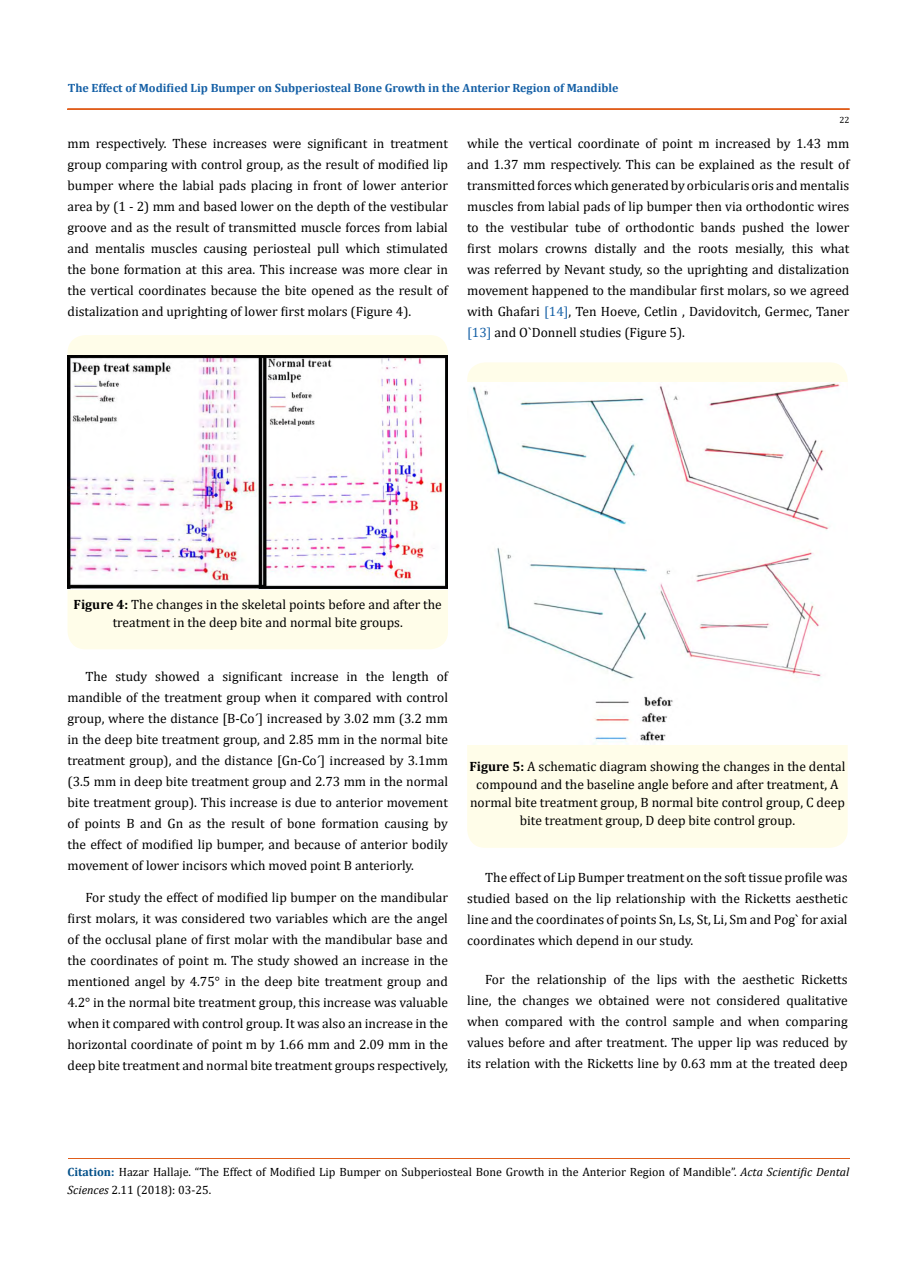
<style>
.page{position:relative;width:917px;height:1262px;background:#fff}
.page>*{position:absolute;margin:0;border:0;box-sizing:border-box;transform-origin:0 0}
.t1{font:13.5px/21px "Cambria";color:#000;text-align:justify}
.t2{font:12px/18px "Cambria";color:#000}
.t3{font:700 12px "Cambria";color:#1560a6}
.t4{font:9px "Cambria";color:#000}
.s1{color:#1560a6}
.s2{font-weight:700}
.s3{font-weight:700;color:#035089}
.s4{font-style:italic}
</style>
<div class="page">
<div style="left:67px;top:109px;width:782px;height:1px;border:1px solid #e05d1a"></div>
<hr style="left:68px;top:1158px;width:781px;height:1px;background:#e05d1a">
<div style="left:67px;top:335px;width:381px;height:314px;background:#fffde9;border-radius:18px"></div>
<img style="left:67px;top:356px;width:381px;height:234px">
<div style="left:467px;top:362px;width:380px;height:486px;background:#fffde9;border-radius:18px"></div>
<img style="left:467px;top:383px;width:380px;height:361px">
<p class="t3" style="left:68px;top:79px;width:552px">The Effect of Modified Lip Bumper on Subperiosteal Bone Growth in the Anterior Region of Mandible</p>
<p class="t4" style="left:839px;top:114px;width:11px">22</p>
<p class="t1" style="left:67px;top:133px;width:382px">mm respectively. These increases were significant in treatment group comparing with control group, as the result of modified lip bumper where the labial pads placing in front of lower anterior area by (1 - 2) mm and based lower on the depth of the vestibular groove and as the result of transmitted muscle forces from labial and mentalis muscles causing periosteal pull which stimulated the bone formation at this area. This increase was more clear in the vertical coordinates because the bite opened as the result of distalization and uprighting of lower first molars (Figure 4).</p>
<p class="t1" style="left:467px;top:133px;width:384px">while the vertical coordinate of point m increased by 1.43 mm and 1.37 mm respectively. This can be explained as the result of transmitted forces which generated by orbicularis oris and mentalis muscles from labial pads of lip bumper then via orthodontic wires to the vestibular tube of orthodontic bands pushed the lower first molars crowns distally and the roots mesially, this what was referred by Nevant study, so the uprighting and distalization movement happened to the mandibular first molars, so we agreed with Ghafari <span class="s1">[14]</span>, Ten Hoeve, Cetlin , Davidovitch, Germec, Taner <span class="s1">[13]</span> and O`Donnell studies (Figure 5).</p>
<p class="t1" style="left:74px;top:595px;width:370px;line-height:18px;text-align:center"><span class="s2">Figure 4:</span> The changes in the skeletal points before and after the treatment in the deep bite and normal bite groups.</p>
<p class="t1" style="left:67px;top:665px;width:382px;text-indent:18px">The study showed a significant increase in the length of mandible of the treatment group when it compared with control group, where the distance [B-Co´] increased by 3.02 mm (3.2 mm in the deep bite treatment group, and 2.85 mm in the normal bite treatment group), and the distance [Gn-Co´] increased by 3.1mm (3.5 mm in deep bite treatment group and 2.73 mm in the normal bite treatment group). This increase is due to anterior movement of points B and Gn as the result of bone formation causing by the effect of modified lip bumper, and because of anterior bodily movement of lower incisors which moved point B anteriorly.</p>
<p class="t1" style="left:67px;top:887px;width:382px;text-indent:18px">For study the effect of modified lip bumper on the mandibular first molars, it was considered two variables which are the angel of the occlusal plane of first molar with the mandibular base and the coordinates of point m. The study showed an increase in the mentioned angel by 4.75° in the deep bite treatment group and 4.2° in the normal bite treatment group, this increase was valuable when it compared with control group. It was also an increase in the horizontal coordinate of point m by 1.66 mm and 2.09 mm in the deep bite treatment and normal bite treatment groups respectively,</p>
<p class="t1" style="left:469px;top:757px;width:377px;line-height:18px;text-align:center"><span class="s2">Figure 5:</span> A schematic diagram showing the changes in the dental compound and the baseline angle before and after treatment, A normal bite treatment group, B normal bite control group, C deep bite treatment group, D deep bite control group.</p>
<p class="t1" style="left:467px;top:867px;width:382px;text-indent:18px">The effect of Lip Bumper treatment on the soft tissue profile was studied based on the lip relationship with the Ricketts aesthetic line and the coordinates of points Sn, Ls, St, Li, Sm and Pog` for axial coordinates which depend in our study.</p>
<p class="t1" style="left:467px;top:969px;width:382px;text-indent:18px">For the relationship of the lips with the aesthetic Ricketts line, the changes we obtained were not considered qualitative when compared with the control sample and when comparing values before and after treatment. The upper lip was reduced by its relation with the Ricketts line by 0.63 mm at the treated deep</p>
<p class="t2" style="left:67px;top:1163px;width:783px"><span class="s3">Citation:</span> Hazar Hallaje. “The Effect of Modified Lip Bumper on Subperiosteal Bone Growth in the Anterior Region of Mandible”. <span class="s4">Acta Scientific Dental<br>Sciences</span> 2.11 (2018): 03-25.</p>
</div>
